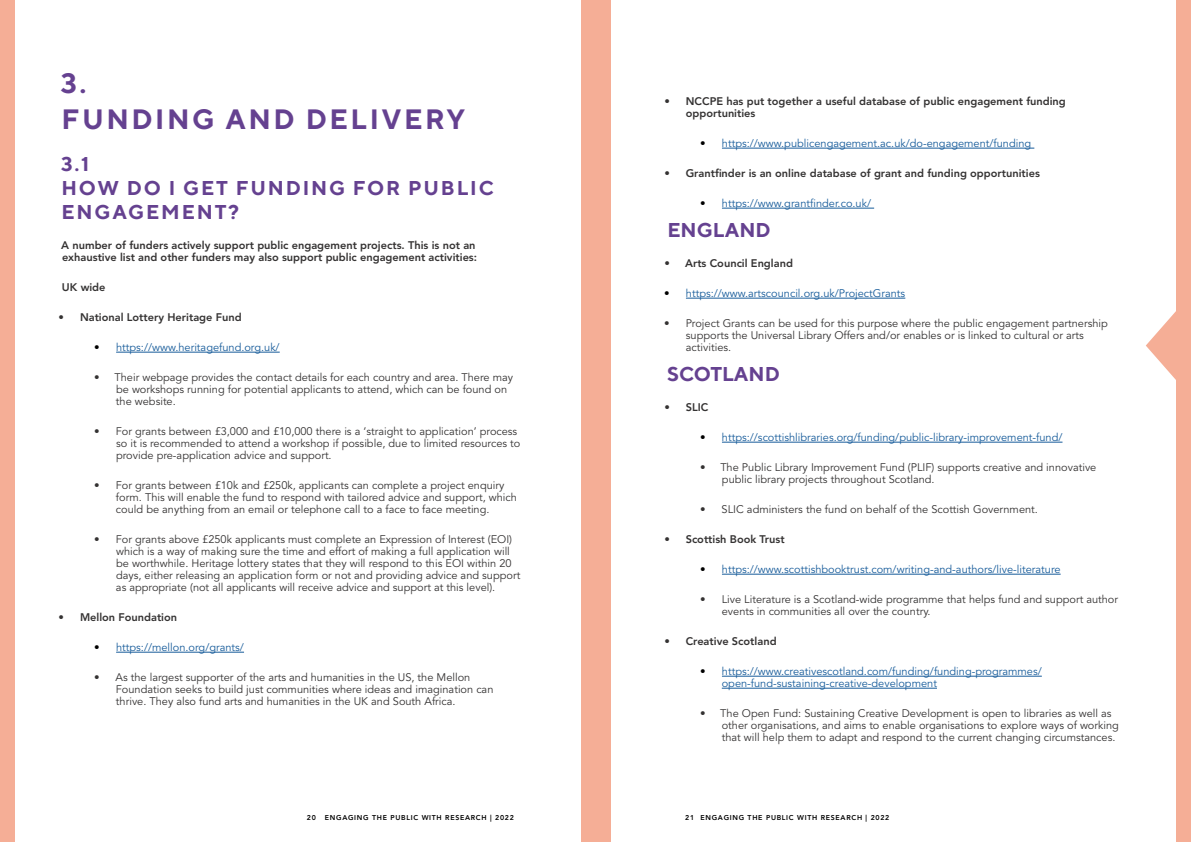
<style>
.page{position:relative;width:1191px;height:842px;background:#fff}
.page>*{position:absolute;margin:0;border:0;box-sizing:border-box;transform-origin:0 0}
.t1{font:700 28px/36px "TT Norms";letter-spacing:.09em;color:#654190}
.t2{font:700 20px/24px "TT Norms";letter-spacing:.09em;color:#654190}
.t3{font:700 20px "TT Norms";color:#654190}
.t4{font:11px/12px "Avenir LT Std";color:#343232}
.t5{font:11px/12px "Avenir LT Std";color:#165b9a}
.t6{font:800 11px/12px "Avenir LT Std";color:#343232}
.t7{font:800 7px "Avenir LT Std";letter-spacing:.1em;color:#000}
.s1{color:#000}
</style>
<div class="page">
<hr style="left:116px;top:352px;width:164px;height:1px;background:#165b9a">
<hr style="left:116px;top:652px;width:128px;height:1px;background:#165b9a">
<hr style="left:722px;top:148px;width:312px;height:1px;background:#165b9a">
<hr style="left:722px;top:208px;width:152px;height:1px;background:#165b9a">
<hr style="left:686px;top:298px;width:219px;height:1px;background:#165b9a">
<hr style="left:722px;top:442px;width:340px;height:1px;background:#165b9a">
<hr style="left:722px;top:574px;width:338px;height:1px;background:#165b9a">
<hr style="left:722px;top:676px;width:319px;height:1px;background:#165b9a">
<hr style="left:722px;top:688px;width:215px;height:1px;background:#165b9a">
<svg style="left:1146px;top:311px;width:30px;height:69px"></svg>
<div style="left:0;top:0;width:15px;height:842px;background:#f5ae96"></div>
<div style="left:1176px;top:0;width:15px;height:842px;background:#f5ae96"></div>
<div style="left:580px;top:0;width:30px;height:842px;background:#f5ae96"></div>
<h1 class="t1" style="left:61px;top:65px;width:406px">3.<br>FUNDING AND DELIVERY</h1>
<h2 class="t2" style="left:61px;top:152px;width:434px">3.1<br>HOW DO I GET FUNDING FOR PUBLIC<br>ENGAGEMENT?</h2>
<p class="t6" style="left:61px;top:239px;width:417px">A number of funders actively support public engagement projects. This is not an exhaustive list and other funders may also support public engagement activities:</p>
<p class="t6" style="left:62px;top:281px;width:45px">UK wide</p>
<p class="t6" style="left:59px;top:311px;width:184px">• National Lottery Heritage Fund</p>
<p class="t5" style="left:94px;top:342px;width:187px"><span class="s1">•</span> https://www.heritagefund.org.uk/</p>
<p class="t4" style="left:116px;top:372px;width:399px;text-indent:-22px">• Their webpage provides the contact details for each country and area. There may be workshops running for potential applicants to attend, which can be found on the website.</p>
<p class="t4" style="left:116px;top:426px;width:406px;text-indent:-22px">• For grants between £3,000 and £10,000 there is a ‘straight to application’ process so it is recommended to attend a workshop if possible, due to limited resources to provide pre-application advice and support.</p>
<p class="t4" style="left:116px;top:480px;width:402px;text-indent:-22px">• For grants between £10k and £250k, applicants can complete a project enquiry form. This will enable the fund to respond with tailored advice and support, which could be anything from an email or telephone call to a face to face meeting.</p>
<p class="t4" style="left:116px;top:534px;width:406px;text-indent:-22px">• For grants above £250k applicants must complete an Expression of Interest (EOI) which is a way of making sure the time and effort of making a full application will be worthwhile. Heritage lottery states that they will respond to this EOI within 20 days, either releasing an application form or not and providing advice and support as appropriate (not all applicants will receive advice and support at this level).</p>
<p class="t6" style="left:59px;top:611px;width:120px">• Mellon Foundation</p>
<p class="t5" style="left:94px;top:642px;width:151px"><span class="s1">•</span> https://mellon.org/grants/</p>
<p class="t4" style="left:116px;top:672px;width:379px;text-indent:-22px">• As the largest supporter of the arts and humanities in the US, the Mellon<br>Foundation seeks to build just communities where ideas and imagination can thrive. They also fund arts and humanities in the UK and South Africa.</p>
<p class="t6" style="left:686px;top:95px;width:381px;text-indent:-21px">• NCCPE has put together a useful database of public engagement funding opportunities</p>
<p class="t5" style="left:700px;top:138px;width:333px"><span class="s1">•</span> https://www.publicengagement.ac.uk/do-engagement/funding</p>
<p class="t6" style="left:664px;top:167px;width:377px">• Grantfinder is an online database of grant and funding opportunities</p>
<p class="t5" style="left:700px;top:198px;width:172px"><span class="s1">•</span> https://www.grantfinder.co.uk/</p>
<h2 class="t3" style="left:667px;top:217px;width:105px">ENGLAND</h2>
<p class="t6" style="left:664px;top:257px;width:130px">• Arts Council England</p>
<p class="t5" style="left:664px;top:288px;width:243px"><span class="s1">•</span> https://www.artscouncil.org.uk/ProjectGrants</p>
<p class="t4" style="left:686px;top:318px;width:423px;text-indent:-22px">• Project Grants can be used for this purpose where the public engagement partnership supports the Universal Library Offers and/or enables or is linked to cultural or arts activities.</p>
<h2 class="t3" style="left:667px;top:361px;width:114px">SCOTLAND</h2>
<p class="t6" style="left:664px;top:401px;width:45px">• SLIC</p>
<p class="t5" style="left:700px;top:432px;width:364px"><span class="s1">•</span> https://scottishlibraries.org/funding/public-library-improvement-fund/</p>
<p class="t4" style="left:722px;top:462px;width:376px;text-indent:-22px">• The Public Library Improvement Fund (PLIF) supports creative and innovative public library projects throughout Scotland.</p>
<p class="t4" style="left:700px;top:504px;width:339px">• SLIC administers the fund on behalf of the Scottish Government.</p>
<p class="t6" style="left:664px;top:533px;width:122px">• Scottish Book Trust</p>
<p class="t5" style="left:700px;top:564px;width:362px"><span class="s1">•</span> https://www.scottishbooktrust.com/writing-and-authors/live-literature</p>
<p class="t4" style="left:722px;top:594px;width:398px;text-indent:-22px">• Live Literature is a Scotland-wide programme that helps fund and support author events in communities all over the country.</p>
<p class="t6" style="left:664px;top:635px;width:114px">• Creative Scotland</p>
<p class="t5" style="left:722px;top:665px;width:321px;text-indent:-22px"><span class="s1">•</span> https://www.creativescotland.com/funding/funding-programmes/ open-fund-sustaining-creative-development</p>
<p class="t4" style="left:721px;top:707px;width:399px;text-indent:-22px">• The Open Fund: Sustaining Creative Development is open to libraries as well as other organisations, and aims to enable organisations to explore ways of working that will help them to adapt and respond to the current changing circumstances.</p>
<p class="t7" style="left:307px;top:813px;width:10px">20</p>
<p class="t7" style="left:325px;top:813px;width:190px">ENGAGING THE PUBLIC WITH RESEARCH | 2022</p>
<p class="t7" style="left:685px;top:813px;width:206px">21 ENGAGING THE PUBLIC WITH RESEARCH | 2022</p>
</div>
